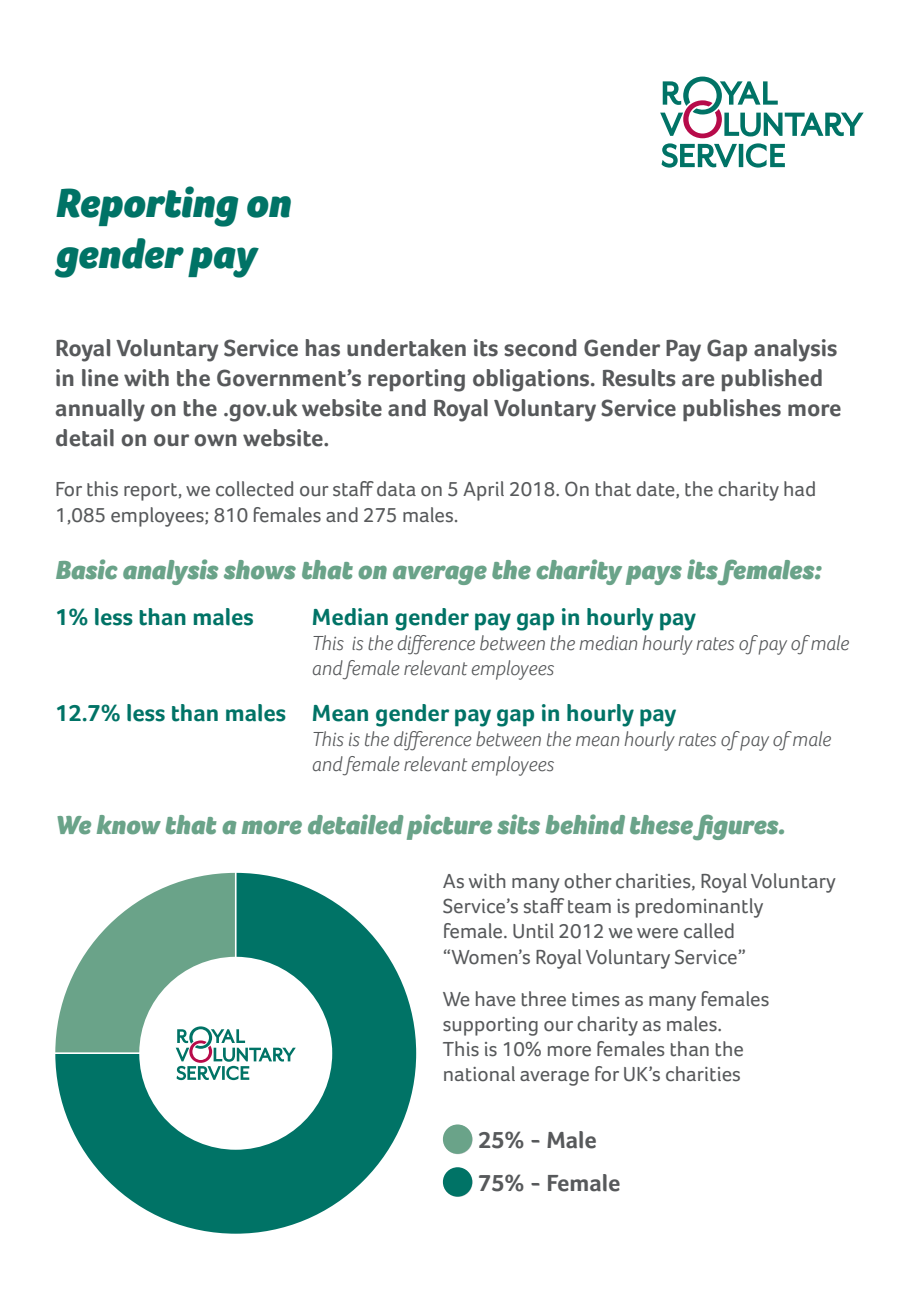
<style>
.page{position:relative;width:919px;height:1289px;background:#fff}
.page>*{position:absolute;margin:0;border:0;box-sizing:border-box;transform-origin:0 0}
.t1{font:italic 900 42px/50.4px "Foco W";color:#007366}
.t2{font:italic 900 27px "Foco W";color:#6aa389}
.t3{font:700 24px/30px "Foco W";color:#57595b}
.t4{font:700 24px "Foco W";color:#007366}
.t5{font:21px/25.2px "Foco W";color:#57595b}
.t6{font:italic 300 21px/25.2px "Foco W";color:#57595b}
</style>
<div class="page">
<svg style="left:660px;top:77px;width:203px;height:91px"></svg>
<svg style="left:55px;top:872px;width:361px;height:361px"></svg>
<svg style="left:443px;top:1124px;width:29px;height:30px"></svg>
<div style="left:443px;top:1124px;width:29px;height:29px;background:#6aa389;border-radius:50%"></div>
<div style="left:443px;top:1167px;width:29px;height:29px;background:#007366;border-radius:50%"></div>
<h1 class="t1" style="left:55px;top:178px;width:237px">Reporting on gender pay</h1>
<p class="t3" style="left:55px;top:332px;width:787px">Royal Voluntary Service has undertaken its second Gender Pay Gap analysis in line with the Government’s reporting obligations. Results are published annually on the .gov.uk website and Royal Voluntary Service publishes more detail on our own website.</p>
<p class="t5" style="left:55px;top:476px;width:762px">For this report, we collected our staff data on 5 April 2018. On that date, the charity had<br>1,085 employees; 810 females and 275 males.</p>
<p class="t2" style="left:55px;top:554px;width:767px">Basic analysis shows that on average the charity pays its females:</p>
<p class="t4" style="left:55px;top:602px;width:200px">1% less than males</p>
<p class="t4" style="left:312px;top:602px;width:385px">Median gender pay gap in hourly pay</p>
<p class="t6" style="left:312px;top:630px;width:539px">This is the difference between the median hourly rates of pay of male and female relevant employees</p>
<p class="t4" style="left:55px;top:698px;width:622px">12.7% less than males Mean gender pay gap in hourly pay</p>
<p class="t6" style="left:312px;top:726px;width:520px">This is the difference between the mean hourly rates of pay of male and female relevant employees</p>
<p class="t2" style="left:55px;top:809px;width:731px">We know that a more detailed picture sits behind these figures.</p>
<p class="t5" style="left:443px;top:868px;width:394px">As with many other charities, Royal Voluntary Service’s staff team is predominantly<br>female. Until 2012 we were called<br>“Women’s Royal Voluntary Service”</p>
<p class="t5" style="left:443px;top:985px;width:328px">We have three times as many females supporting our charity as males.<br>This is 10% more females than the national average for UK’s charities</p>
<p class="t3" style="left:478px;top:1118px;width:144px;line-height:42.8px">25% - Male<br>75% - Female</p>
</div>
